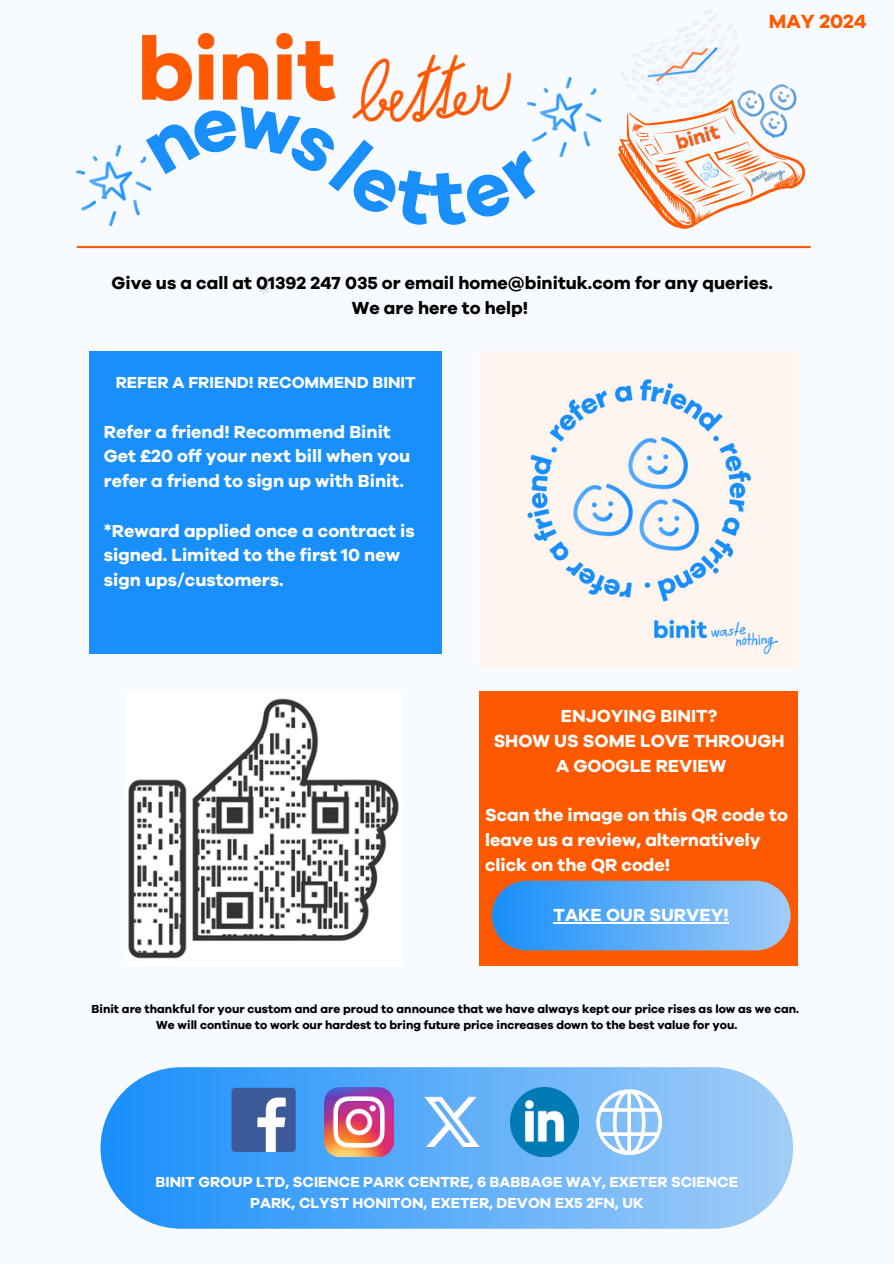
<style>
.page{position:relative;width:894px;height:1264px;background:#fff}
.page>*{position:absolute;margin:0;border:0;box-sizing:border-box;transform-origin:0 0}
.t1{font:700 19.8px "Galano Grotesque";color:#ff5900}
.t2{font:700 18px/24.8px "Galano Grotesque";color:#fff}
.t3{font:700 18px/24.8px "Galano Grotesque";color:#000;text-align:center}
.t4{font:700 16.5px "Galano Grotesque";color:#fff}
.t5{font:700 15px/20.2px "Galano Grotesque";color:#fff;text-align:center}
.t6{font:700 12px "Galano Grotesque";color:#000}
</style>
<div class="page">
<div style="left:0;top:0;width:893px;height:1263px;background:#f7fbff"></div>
<div style="left:89px;top:352px;width:352px;height:302px;background:#198ffb"></div>
<svg style="left:259px;top:284px;width:9px;height:10px"></svg>
<hr style="left:77px;top:246px;width:733px;height:2px;background:#ff5900">
<img style="left:620px;top:11px;width:119px;height:88px">
<svg style="left:618px;top:99px;width:186px;height:130px"></svg>
<img style="left:675px;top:124px;width:45px;height:25px">
<img style="left:695px;top:159px;width:25px;height:25px">
<img style="left:749px;top:162px;width:38px;height:29px">
<img style="left:77px;top:146px;width:68px;height:79px">
<img style="left:527px;top:78px;width:73px;height:79px">
<img style="left:142px;top:34px;width:368px;height:72px">
<img style="left:730px;top:68px;width:74px;height:73px">
<div style="left:479px;top:691px;width:318px;height:274px;background:#ff5900"></div>
<div style="left:491px;top:880px;width:299px;height:70px;background:linear-gradient(to right,#1c8ef7,#a0cdf9);border-radius:35px"></div>
<img style="left:479px;top:351px;width:318px;height:317px">
<img style="left:128px;top:698px;width:271px;height:261px">
<hr style="left:553px;top:922px;width:37px;height:1px;background:#fff">
<hr style="left:601px;top:922px;width:127px;height:1px;background:#fff">
<div style="left:100px;top:1067px;width:692px;height:161px;background:linear-gradient(to right,#1a8ffb,#a1ccf8);border-radius:81px"></div>
<div style="left:231px;top:1087px;width:64px;height:64px;background:#3d5a98;border-radius:4px"></div>
<svg style="left:257px;top:1097px;width:28px;height:54px"></svg>
<img style="left:421px;top:1091px;width:61px;height:61px">
<img style="left:324px;top:1087px;width:69px;height:69px">
<img style="left:510px;top:1087px;width:68px;height:69px">
<svg style="left:596px;top:1089px;width:65px;height:65px"></svg>
<svg style="left:145px;top:106px;width:403px;height:85px"></svg>
<p class="t1" style="left:768px;top:8px;width:99px">MAY 2024</p>
<p class="t3" style="left:111px;top:271px;width:662px">Give us a call at 01392 247 035 or email home@binituk.com for any queries.<br>We are here to help!</p>
<h1 class="t4" style="left:116px;top:371px;width:301px">REFER A FRIEND! RECOMMEND BINIT</h1>
<h2 class="t2" style="left:104px;top:419px;width:308px">Refer a friend! Recommend Binit<br>Get £20 off your next bill when you refer a friend to sign up with Binit.</h2>
<h2 class="t2" style="left:104px;top:518px;width:312px">*Reward applied once a contract is signed. Limited to the first 10 new sign ups/customers.</h2>
<p class="t2" style="left:493px;top:704px;width:292px;text-align:center">ENJOYING BINIT?<br>SHOW US SOME LOVE THROUGH<br>A GOOGLE REVIEW</p>
<p class="t2" style="left:485px;top:803px;width:304px">Scan the image on this QR code to leave us a review, alternatively click on the QR code!</p>
<p class="t2" style="left:553px;top:903px;width:177px">TAKE OUR SURVEY!</p>
<p class="t6" style="left:91px;top:1001px;width:709px">Binit are thankful for your custom and are proud to announce that we have always kept our price rises as low as we can.</p>
<p class="t6" style="left:156px;top:1017px;width:582px">We will continue to work our hardest to bring future price increases down to the best value for you.</p>
<p class="t5" style="left:155px;top:1172px;width:583px">BINIT GROUP LTD, SCIENCE PARK CENTRE, 6 BABBAGE WAY, EXETER SCIENCE<br>PARK, CLYST HONITON, EXETER, DEVON EX5 2FN, UK</p>
</div>
